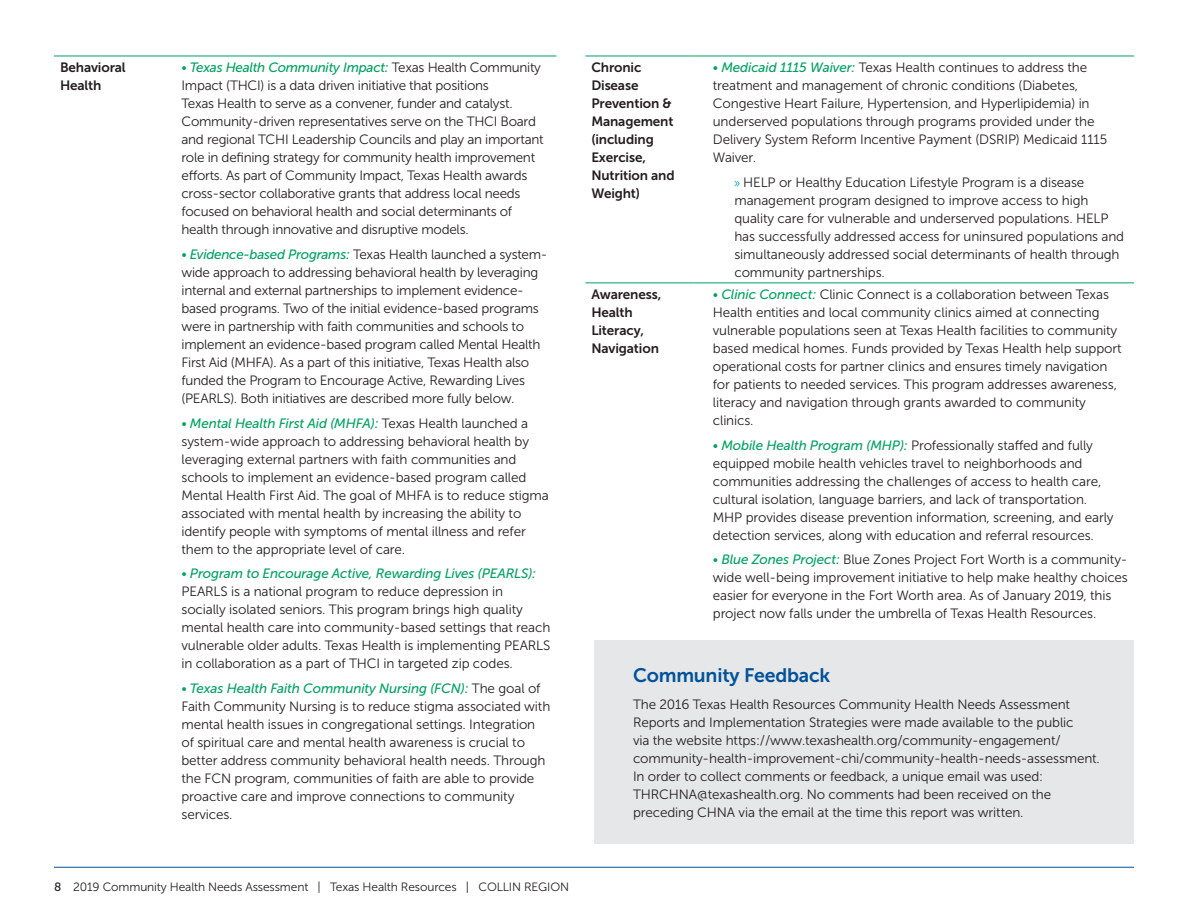
<style>
.page{position:relative;width:1188px;height:918px;background:#fff}
.page>*{position:absolute;margin:0;border:0;box-sizing:border-box;transform-origin:0 0}
.Subhead_Level_1{font:19.5px "Museo Sans 700";letter-spacing:-.01em;color:#01529a}
.t1{font:13.5px/18px "Museo Sans 300";letter-spacing:-.01em;color:#231f20}
.t2{font:13.5px/18px "Museo Sans 700";letter-spacing:-.01em;color:#231f20}
.t3{font:12px "Museo Sans 300";letter-spacing:-.01em;color:#231f20}
.s1{color:#00a261}
.s2{font-family:"Museo Sans 500";font-style:italic;color:#00a261}
.s3{font-family:"Myriad Pro";color:#00a8d0}
.s4{font-family:"Museo Sans 500"}
</style>
<div class="page">
<hr style="left:54px;top:867px;width:1080px;height:1px;background:#01529a">
<div style="left:594px;top:640px;width:540px;height:204px;background:#e6e7e9"></div>
<hr style="left:54px;top:56px;width:108px;height:1px;background:#00a261">
<hr style="left:162px;top:56px;width:394px;height:1px;background:#00a261">
<hr style="left:585px;top:283px;width:108px;height:1px;background:#00a261">
<hr style="left:693px;top:283px;width:441px;height:1px;background:#00a261">
<hr style="left:585px;top:56px;width:108px;height:1px;background:#00a261">
<hr style="left:693px;top:56px;width:441px;height:1px;background:#00a261">
<p class="t2" style="left:60px;top:58px;width:67px">Behavioral<br>Health</p>
<p class="t1" style="left:182px;top:59px;width:364px"><span class="s1">•</span> <span class="s2">Texas Health Community Impact:</span> Texas Health Community Impact (THCI) is a data driven initiative that positions<br>Texas Health to serve as a convener, funder and catalyst.<br>Community-driven representatives serve on the THCI Board and regional TCHI Leadership Councils and play an important role in defining strategy for community health improvement efforts. As part of Community Impact, Texas Health awards cross-sector collaborative grants that address local needs focused on behavioral health and social determinants of health through innovative and disruptive models.</p>
<p class="t1" style="left:182px;top:245px;width:368px"><span class="s1">•</span> <span class="s2">Evidence-based Programs:</span> Texas Health launched a system&shy;wide approach to addressing behavioral health by leveraging internal and external partnerships to implement evidence&shy;based programs. Two of the initial evidence-based programs were in partnership with faith communities and schools to implement an evidence-based program called Mental Health First Aid (MHFA). As a part of this initiative, Texas Health also funded the Program to Encourage Active, Rewarding Lives (PEARLS). Both initiatives are described more fully below.</p>
<p class="t1" style="left:182px;top:414px;width:369px"><span class="s1">•</span> <span class="s2">Mental Health First Aid (MHFA):</span> Texas Health launched a system-wide approach to addressing behavioral health by leveraging external partners with faith communities and schools to implement an evidence-based program called Mental Health First Aid. The goal of MHFA is to reduce stigma associated with mental health by increasing the ability to identify people with symptoms of mental illness and refer them to the appropriate level of care.</p>
<p class="t1" style="left:182px;top:565px;width:370px"><span class="s1">•</span> <span class="s2">Program to Encourage Active, Rewarding Lives (PEARLS):<br></span>PEARLS is a national program to reduce depression in socially isolated seniors. This program brings high quality mental health care into community-based settings that reach vulnerable older adults. Texas Health is implementing PEARLS in collaboration as a part of THCI in targeted zip codes.</p>
<p class="t1" style="left:182px;top:680px;width:370px"><span class="s1">•</span> <span class="s2">Texas Health Faith Community Nursing (FCN):</span> The goal of Faith Community Nursing is to reduce stigma associated with mental health issues in congregational settings. Integration of spiritual care and mental health awareness is crucial to better address community behavioral health needs. Through the FCN program, communities of faith are able to provide proactive care and improve connections to community services.</p>
<p class="t2" style="left:591px;top:58px;width:85px">Chronic<br>Disease<br>Prevention &amp;<br>Management (including<br>Exercise,<br>Nutrition and<br>Weight)</p>
<p class="t1" style="left:713px;top:59px;width:396px"><span class="s1">•</span> <span class="s2">Medicaid 1115 Waiver:</span> Texas Health continues to address the treatment and management of chronic conditions (Diabetes, Congestive Heart Failure, Hypertension, and Hyperlipidemia) in underserved populations through programs provided under the Delivery System Reform Incentive Payment (DSRIP) Medicaid 1115<br>Waiver.</p>
<p class="t1" style="left:734px;top:173px;width:391px"><span class="s3">»</span> HELP or Healthy Education Lifestyle Program is a disease management program designed to improve access to high quality care for vulnerable and underserved populations. HELP has successfully addressed access for uninsured populations and simultaneously addressed social determinants of health through community partnerships.</p>
<p class="t2" style="left:591px;top:285px;width:71px">Awareness,<br>Health<br>Literacy,<br>Navigation</p>
<p class="t1" style="left:713px;top:285px;width:410px"><span class="s1">•</span> <span class="s2">Clinic Connect:</span> Clinic Connect is a collaboration between Texas Health entities and local community clinics aimed at connecting vulnerable populations seen at Texas Health facilities to community based medical homes. Funds provided by Texas Health help support operational costs for partner clinics and ensures timely navigation for patients to needed services. This program addresses awareness, literacy and navigation through grants awarded to community clinics.</p>
<p class="t1" style="left:713px;top:436px;width:402px"><span class="s1">•</span> <span class="s2">Mobile Health Program (MHP):</span> Professionally staffed and fully equipped mobile health vehicles travel to neighborhoods and communities addressing the challenges of access to health care, cultural isolation, language barriers, and lack of transportation.<br>MHP provides disease prevention information, screening, and early detection services, along with education and referral resources.</p>
<p class="t1" style="left:713px;top:551px;width:417px"><span class="s1">•</span> <span class="s2">Blue Zones Project:</span> Blue Zones Project Fort Worth is a community&shy;wide well-being improvement initiative to help make healthy choices easier for everyone in the Fort Worth area. As of January 2019, this project now falls under the umbrella of Texas Health Resources.</p>
<p class="Subhead_Level_1" style="left:633px;top:664px;width:199px">Community Feedback</p>
<p class="t1" style="left:633px;top:695px;width:468px">The 2016 Texas Health Resources Community Health Needs Assessment Reports and Implementation Strategies were made available to the public<br>via the website https://www.texashealth.org/community-engagement/ community-health-improvement-chi/community-health-needs-assessment.<br>In order to collect comments or feedback, a unique email was used:<br>THRCHNA@texashealth.org. No comments had been received on the preceding CHNA via the email at the time this report was written.</p>
<p class="t3" style="left:54px;top:880px;width:517px"><span class="s4">8</span> 2019 Community Health Needs Assessment | Texas Health Resources | COLLIN REGION</p>
</div>
